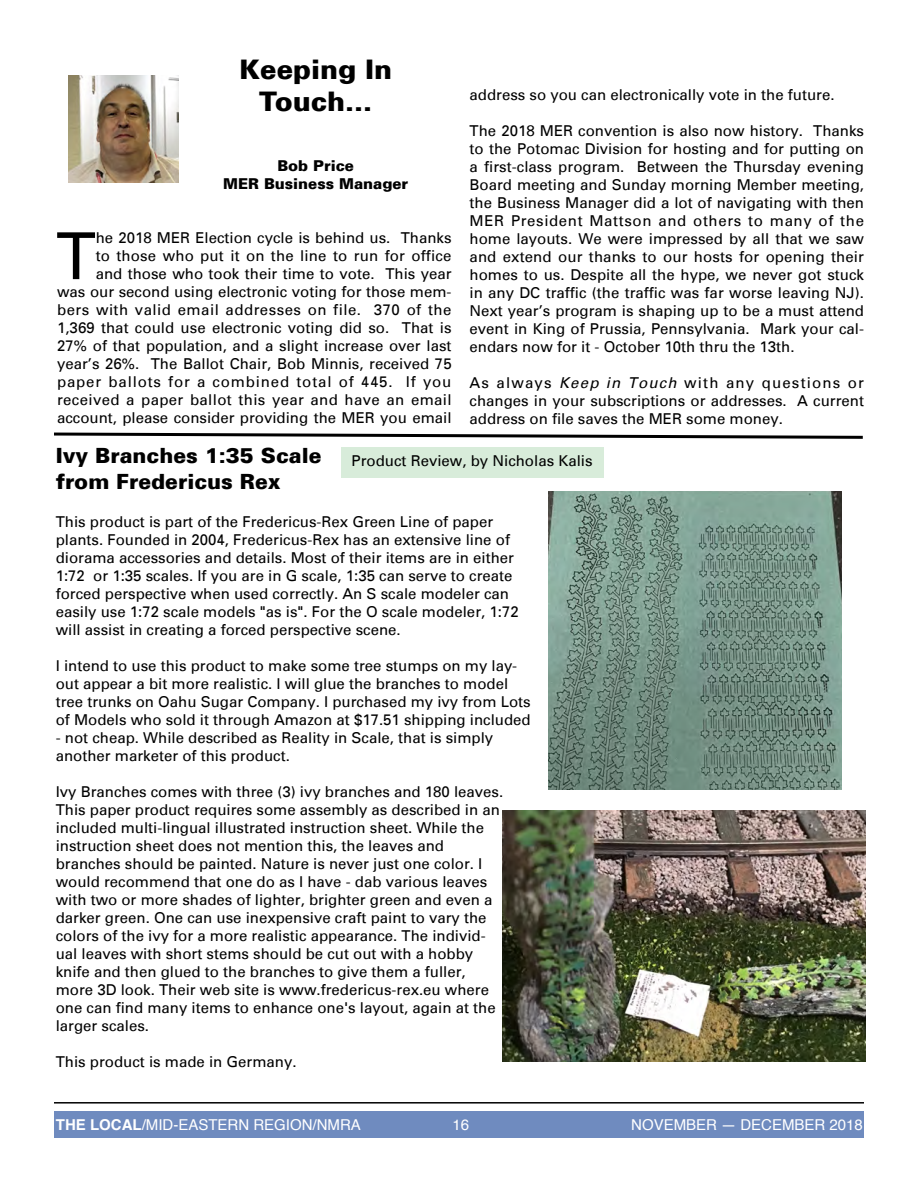
<style>
.page{position:relative;width:918px;height:1188px;background:#fff}
.page>*{position:absolute;margin:0;border:0;box-sizing:border-box;transform-origin:0 0}
.t1{font:64.8px "Univers";color:#000}
.t2{font:900 27px/32.4px "Univers";color:#000;text-align:center}
.t3{font:900 21px/25.2px "Univers";color:#000}
.t4{font:15px/18px "Univers";color:#000}
.t5{font:15px "Helvetica";color:#fff}
.t6{font:900 15px/18px "Univers";color:#000;text-align:center}
.s1{font-style:italic}
.s2{font-weight:700}
</style>
<div class="page">
<hr style="left:54px;top:1102px;width:810px;height:2px;background:#000">
<svg style="left:68px;top:182px;width:110px;height:1px"></svg>
<img style="left:68px;top:76px;width:110px;height:106px">
<img style="left:549px;top:491px;width:293px;height:298px">
<img style="left:503px;top:811px;width:363px;height:250px">
<svg style="left:54px;top:432px;width:809px;height:7px"></svg>
<div style="left:341px;top:447px;width:262px;height:30px;background:#d8ecda"></div>
<div style="left:54px;top:1111px;width:810px;height:27px;background:#6f8bbf"></div>
<h2 class="t2" style="left:239px;top:54px;width:155px">Keeping In<br>Touch…</h2>
<p class="t6" style="left:223px;top:157px;width:187px">Bob Price<br>MER Business Manager</p>
<p class="t4" style="left:57px;top:229px;width:396px;text-align:right">he 2018 MER Election cycle is behind us. Thanks<br>to those who put it on the line to run for office<br>and those who took their time to vote. This year<br>was our second using electronic voting for those mem&shy;bers with valid email addresses on file. 370 of the 1,369 that could use electronic voting did so. That is 27% of that population, and a slight increase over last year’s 26%. The Ballot Chair, Bob Minnis, received 75 paper ballots for a combined total of 445. If you received a paper ballot this year and have an email account, please consider providing the MER you email</p>
<h1 class="t1" style="left:56px;top:222px;width:41px">T</h1>
<p class="t4" style="left:470px;top:86px;width:367px">address so you can electronically vote in the future.</p>
<p class="t4" style="left:470px;top:122px;width:396px;text-align:justify">The 2018 MER convention is also now history. Thanks to the Potomac Division for hosting and for putting on a first-class program. Between the Thursday evening Board meeting and Sunday morning Member meeting, the Business Manager did a lot of navigating with then MER President Mattson and others to many of the home layouts. We were impressed by all that we saw and extend our thanks to our hosts for opening their homes to us. Despite all the hype, we never got stuck in any DC traffic (the traffic was far worse leaving NJ).<br>Next year’s program is shaping up to be a must attend event in King of Prussia, Pennsylvania. Mark your cal&shy;endars now for it - October 10th thru the 13th.</p>
<p class="t4" style="left:470px;top:374px;width:396px;text-align:justify">As always <span class="s1">Keep in Touch</span> with any questions or changes in your subscriptions or addresses. A current address on file saves the MER some money.</p>
<h3 class="t3" style="left:56px;top:444px;width:267px">Ivy Branches 1:35 Scale from Fredericus Rex</h3>
<p class="t4" style="left:56px;top:514px;width:465px">This product is part of the Fredericus-Rex Green Line of paper plants. Founded in 2004, Fredericus-Rex has an extensive line of diorama accessories and details. Most of their items are in either 1:72 or 1:35 scales. If you are in G scale, 1:35 can serve to create forced perspective when used correctly. An S scale modeler can easily use 1:72 scale models "as is". For the O scale modeler, 1:72 will assist in creating a forced perspective scene.</p>
<p class="t4" style="left:56px;top:658px;width:477px">I intend to use this product to make some tree stumps on my lay&shy;out appear a bit more realistic. I will glue the branches to model tree trunks on Oahu Sugar Company. I purchased my ivy from Lots of Models who sold it through Amazon at $17.51 shipping included</p>
<p class="t4" style="left:56px;top:730px;width:439px">- not cheap. While described as Reality in Scale, that is simply another marketer of this product.</p>
<p class="t4" style="left:56px;top:784px;width:449px">Ivy Branches comes with three (3) ivy branches and 180 leaves.<br>This paper product requires some assembly as described in an included multi-lingual illustrated instruction sheet. While the instruction sheet does not mention this, the leaves and branches should be painted. Nature is never just one color. I would recommend that one do as I have - dab various leaves with two or more shades of lighter, brighter green and even a darker green. One can use inexpensive craft paint to vary the colors of the ivy for a more realistic appearance. The individ&shy;ual leaves with short stems should be cut out with a hobby knife and then glued to the branches to give them a fuller, more 3D look. Their web site is www.fredericus-rex.eu where one can find many items to enhance one's layout, again at the larger scales.</p>
<p class="t4" style="left:56px;top:1054px;width:242px">This product is made in Germany.</p>
<p class="t4" style="left:352px;top:452px;width:242px">Product Review, by Nicholas Kalis</p>
<p class="t5" style="left:56px;top:1118px;width:307px"><span class="s2">THE LOCAL</span>/MID-EASTERN REGION/NMRA</p>
<p class="t5" style="left:453px;top:1118px;width:18px">16</p>
<p class="t5" style="left:631px;top:1118px;width:233px">NOVEMBER — DECEMBER 2018</p>
</div>
